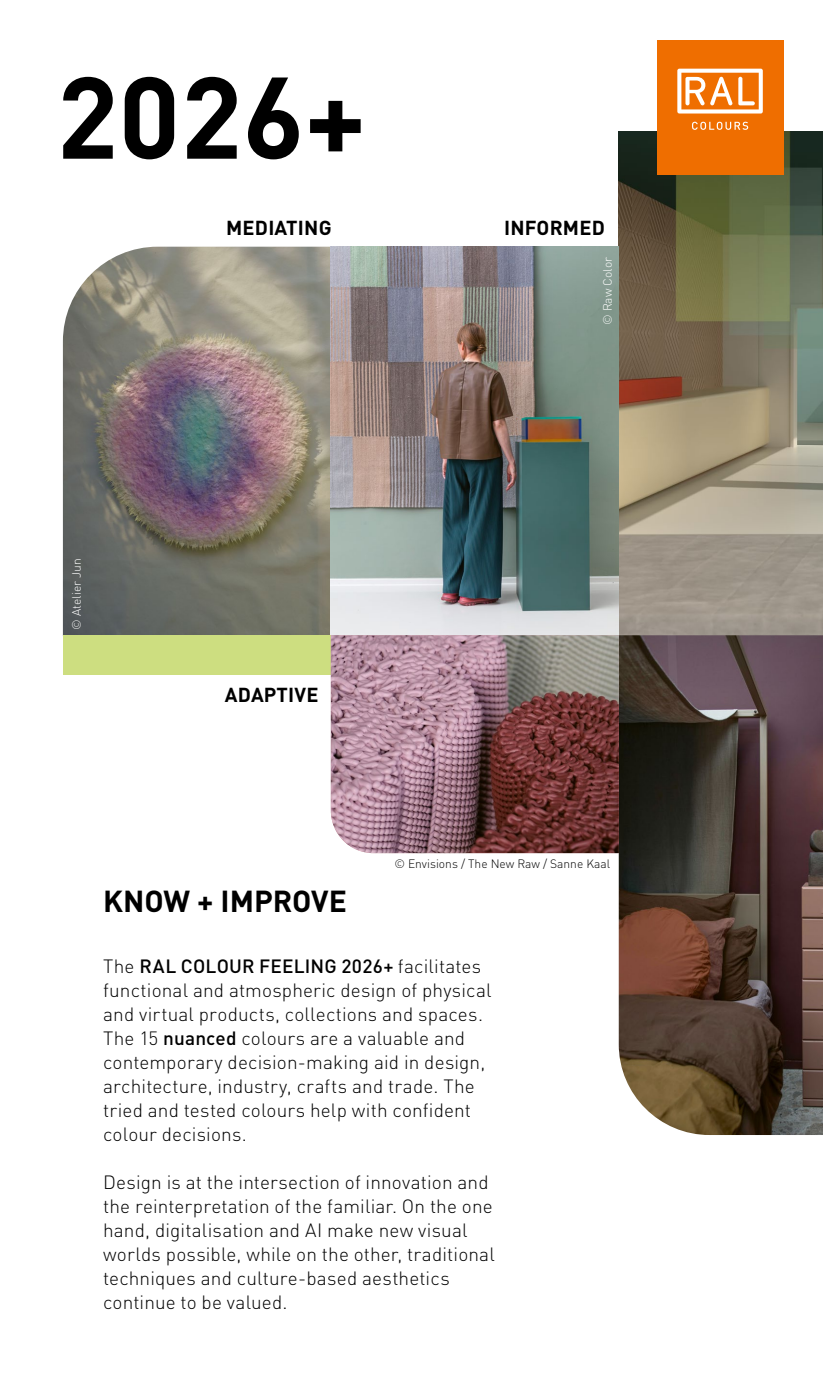
<style>
.page{position:relative;width:823px;height:1378px;background:#fff}
.page>*{position:absolute;margin:0;border:0;box-sizing:border-box;transform-origin:0 0}
.t1{font:700 114px "DINOT";color:#000}
.t2{font:700 30px "DINOT";color:#000}
.t3{font:700 20px "DINOT";letter-spacing:.01em;color:#000}
.t4{font:300 19px/24px "DINOT";letter-spacing:.01em;color:#000}
.t5{font:300 12px "DINOT";color:#000}
.t6{font:300 12px "DINOT";color:#fff}
.s1{font-weight:500}
</style>
<div class="page">
<img style="left:618px;top:132px;width:204px;height:503px">
<img style="left:63px;top:247px;width:267px;height:388px">
<img style="left:330px;top:247px;width:288px;height:388px">
<div style="left:63px;top:635px;width:267px;height:40px;background:#cdde80"></div>
<div style="left:656px;top:40px;width:126px;height:135px;background:#ef6e00"></div>
<svg style="left:677px;top:69px;width:85px;height:44px"></svg>
<svg style="left:692px;top:122px;width:55px;height:8px"></svg>
<img style="left:618px;top:635px;width:204px;height:500px">
<svg style="left:330px;top:635px;width:288px;height:218px;background:#936b73"></svg>
<h1 class="t1" style="left:56px;top:28px;width:311px">2026+</h1>
<p class="t3" style="left:226px;top:212px;width:107px">MEDIATING</p>
<p class="t3" style="left:504px;top:212px;width:102px">INFORMED</p>
<p class="t6" style="left:598px;top:325px;width:69px;rotate:-90deg">© Raw Color</p>
<p class="t6" style="left:67px;top:629px;width:72px;rotate:-90deg">© Atelier Jun</p>
<p class="t3" style="left:225px;top:679px;width:95px">ADAPTIVE</p>
<h2 class="t2" style="left:103px;top:878px;width:245px">KNOW + IMPROVE</h2>
<p class="t5" style="left:394px;top:855px;width:217px">© Envisions / The New Raw / Sanne Kaal</p>
<p class="t4" style="left:103px;top:952px;width:390px">The <span class="s1">RAL COLOUR FEELING 2026+</span> facilitates functional and atmospheric design of physical and virtual products, collections and spaces.<br>The 15 <span class="s1">nuanced</span> colours are a valuable and contemporary decision-making aid in design, architecture, industry, crafts and trade. The tried and tested colours help with confident colour decisions.</p>
<p class="t4" style="left:103px;top:1168px;width:393px">Design is at the intersection of innovation and the reinterpretation of the familiar. On the one hand, digitalisation and AI make new visual worlds possible, while on the other, traditional techniques and culture-based aesthetics continue to be valued.</p>
</div>
